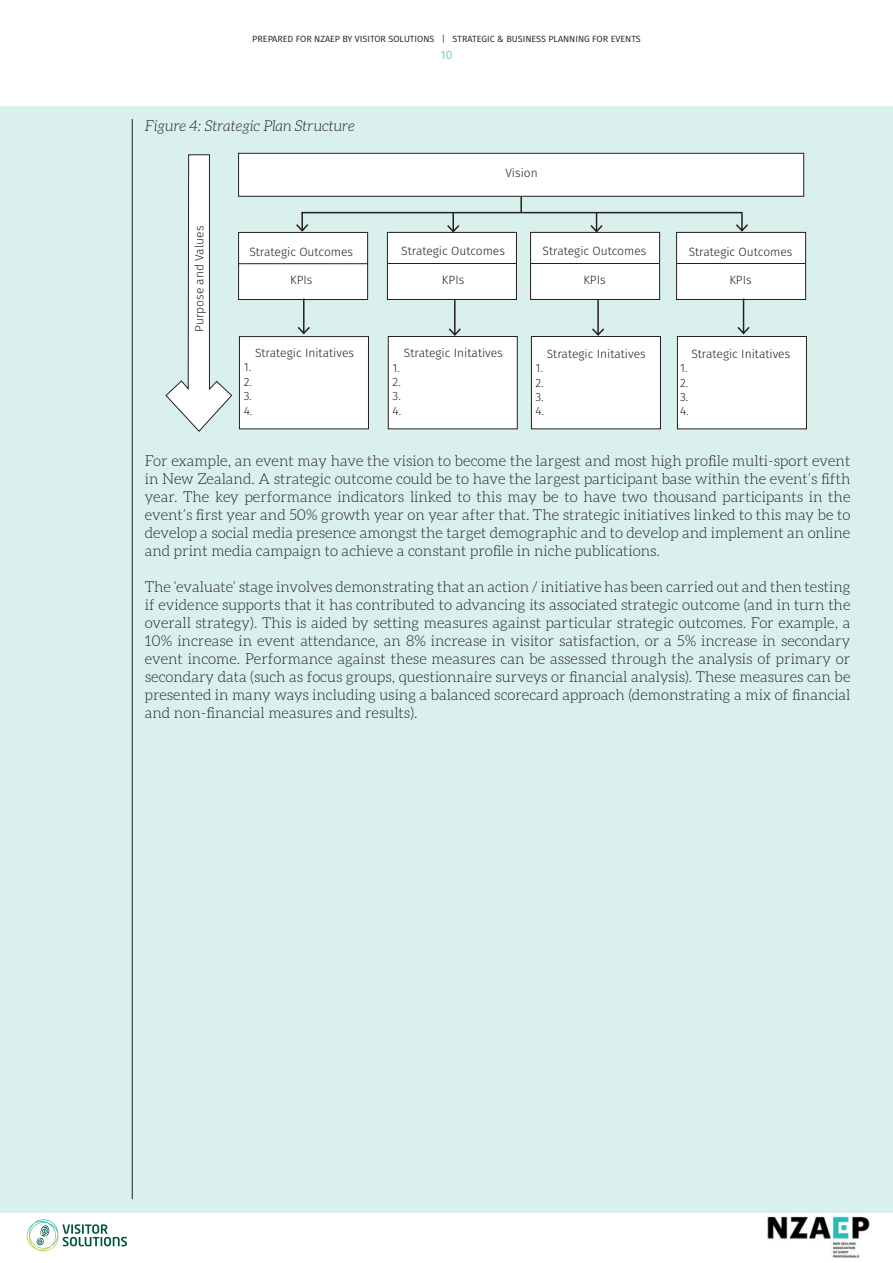
<style>
.page{position:relative;width:893px;height:1263px;background:#fff}
.page>*{position:absolute;margin:0;border:0;box-sizing:border-box;transform-origin:0 0}
.t1{font:300 15px/18px "Aleo";color:#231f20;text-align:justify}
.t2{font:italic 300 15px "Aleo";color:#231f20}
.t3{font:300 12px "Fira Sans";color:#231f20}
.t4{font:12px "Fira Sans";color:#83cec3}
.t5{font:9px "Fira Sans";color:#231f20}
</style>
<div class="page">
<svg style="left:26px;top:1219px;width:101px;height:32px"></svg>
<div style="left:0;top:106px;width:893px;height:1107px;background:#daf0ed"></div>
<hr style="left:132px;top:119px;width:1px;height:1080px;background:#231f20">
<img style="left:767px;top:1215px;width:103px;height:43px">
<div style="left:239px;top:153px;width:565px;height:43px;background:#fff"></div>
<div style="left:238px;top:153px;width:566px;height:43px;border:1px solid #231f20"></div>
<div style="left:239px;top:232px;width:129px;height:67px;background:#fff"></div>
<div style="left:238px;top:232px;width:130px;height:68px;border:1px solid #231f20"></div>
<div style="left:387px;top:232px;width:129px;height:67px;background:#fff"></div>
<div style="left:387px;top:232px;width:130px;height:68px;border:1px solid #231f20"></div>
<div style="left:531px;top:232px;width:129px;height:67px;background:#fff"></div>
<div style="left:530px;top:232px;width:130px;height:68px;border:1px solid #231f20"></div>
<div style="left:677px;top:232px;width:129px;height:67px;background:#fff"></div>
<div style="left:676px;top:232px;width:130px;height:68px;border:1px solid #231f20"></div>
<div style="left:239px;top:337px;width:129px;height:92px;background:#fff"></div>
<div style="left:239px;top:336px;width:130px;height:93px;border:1px solid #231f20"></div>
<div style="left:388px;top:336px;width:129px;height:93px;background:#fff"></div>
<div style="left:388px;top:336px;width:129px;height:93px;border:1px solid #231f20"></div>
<div style="left:531px;top:336px;width:129px;height:93px;background:#fff"></div>
<div style="left:531px;top:336px;width:130px;height:93px;border:1px solid #231f20"></div>
<div style="left:677px;top:336px;width:129px;height:93px;background:#fff"></div>
<div style="left:677px;top:336px;width:130px;height:93px;border:1px solid #231f20"></div>
<hr style="left:238px;top:263px;width:130px;height:1px;background:#231f20">
<hr style="left:387px;top:263px;width:130px;height:1px;background:#231f20">
<hr style="left:530px;top:263px;width:129px;height:1px;background:#231f20">
<hr style="left:677px;top:263px;width:128px;height:1px;background:#231f20">
<svg style="left:165px;top:154px;width:89px;height:278px"></svg>
<hr style="left:301px;top:212px;width:441px;height:1px;background:#231f20">
<svg style="left:520px;top:197px;width:2px;height:15px"></svg>
<svg style="left:295px;top:212px;width:15px;height:21px"></svg>
<svg style="left:446px;top:213px;width:15px;height:21px"></svg>
<svg style="left:589px;top:213px;width:15px;height:21px"></svg>
<svg style="left:734px;top:212px;width:16px;height:21px"></svg>
<hr style="left:303px;top:298px;width:2px;height:35px;background:#231f20">
<svg style="left:297px;top:325px;width:13px;height:10px"></svg>
<hr style="left:454px;top:300px;width:2px;height:35px;background:#231f20">
<svg style="left:447px;top:327px;width:15px;height:10px"></svg>
<hr style="left:597px;top:300px;width:2px;height:35px;background:#231f20">
<svg style="left:590px;top:327px;width:16px;height:10px"></svg>
<hr style="left:743px;top:298px;width:1px;height:35px;background:#231f20">
<svg style="left:737px;top:325px;width:13px;height:10px"></svg>
<p class="t5" style="left:252px;top:32px;width:390px">PREPARED FOR NZAEP BY VISITOR SOLUTIONS | STRATEGIC &amp; BUSINESS PLANNING FOR EVENTS</p>
<p class="t2" style="left:145px;top:118px;width:211px">Figure 4: Strategic Plan Structure</p>
<p class="t3" style="left:191px;top:332px;width:108px;rotate:-90deg">Purpose and Values</p>
<p class="t3" style="left:249px;top:243px;width:105px">Strategic Outcomes</p>
<p class="t3" style="left:290px;top:272px;width:24px">KPIs</p>
<p class="t3" style="left:255px;top:344px;width:100px">Strategic Initatives</p>
<p class="t3" style="left:244px;top:359px;width:9px">1.</p>
<p class="t3" style="left:244px;top:373px;width:10px">2.</p>
<p class="t3" style="left:244px;top:387px;width:10px">3.</p>
<p class="t3" style="left:244px;top:402px;width:10px">4.</p>
<p class="t4" style="left:441px;top:46px;width:13px">10</p>
<p class="t3" style="left:505px;top:164px;width:34px">Vision</p>
<p class="t3" style="left:401px;top:242px;width:105px">Strategic Outcomes</p>
<p class="t3" style="left:442px;top:271px;width:24px">KPIs</p>
<p class="t3" style="left:543px;top:242px;width:105px">Strategic Outcomes</p>
<p class="t3" style="left:583px;top:271px;width:24px">KPIs</p>
<p class="t3" style="left:689px;top:243px;width:105px">Strategic Outcomes</p>
<p class="t3" style="left:729px;top:272px;width:24px">KPIs</p>
<p class="t3" style="left:404px;top:344px;width:100px">Strategic Initatives</p>
<p class="t3" style="left:547px;top:345px;width:100px">Strategic Initatives</p>
<p class="t3" style="left:691px;top:345px;width:100px">Strategic Initatives</p>
<p class="t3" style="left:393px;top:359px;width:9px">1.</p>
<p class="t3" style="left:393px;top:373px;width:10px">2.</p>
<p class="t3" style="left:393px;top:388px;width:10px">3.</p>
<p class="t3" style="left:393px;top:402px;width:10px">4.</p>
<p class="t3" style="left:535px;top:359px;width:9px">1.</p>
<p class="t3" style="left:535px;top:374px;width:10px">2.</p>
<p class="t3" style="left:535px;top:388px;width:10px">3.</p>
<p class="t3" style="left:535px;top:403px;width:10px">4.</p>
<p class="t3" style="left:680px;top:359px;width:9px">1.</p>
<p class="t3" style="left:680px;top:374px;width:10px">2.</p>
<p class="t3" style="left:680px;top:388px;width:10px">3.</p>
<p class="t3" style="left:680px;top:403px;width:10px">4.</p>
<p class="t1" style="left:145px;top:451px;width:707px">For example, an event may have the vision to become the largest and most high profile multi-sport event in New Zealand. A strategic outcome could be to have the largest participant base within the event’s fifth year. The key performance indicators linked to this may be to have two thousand participants in the event’s first year and 50% growth year on year after that. The strategic initiatives linked to this may be to develop a social media presence amongst the target demographic and to develop and implement an online and print media campaign to achieve a constant profile in niche publications.</p>
<p class="t1" style="left:145px;top:577px;width:707px">The ‘evaluate’ stage involves demonstrating that an action / initiative has been carried out and then testing if evidence supports that it has contributed to advancing its associated strategic outcome (and in turn the overall strategy). This is aided by setting measures against particular strategic outcomes. For example, a 10% increase in event attendance, an 8% increase in visitor satisfaction, or a 5% increase in secondary event income. Performance against these measures can be assessed through the analysis of primary or secondary data (such as focus groups, questionnaire surveys or financial analysis). These measures can be presented in many ways including using a balanced scorecard approach (demonstrating a mix of financial and non-financial measures and results).</p>
</div>
